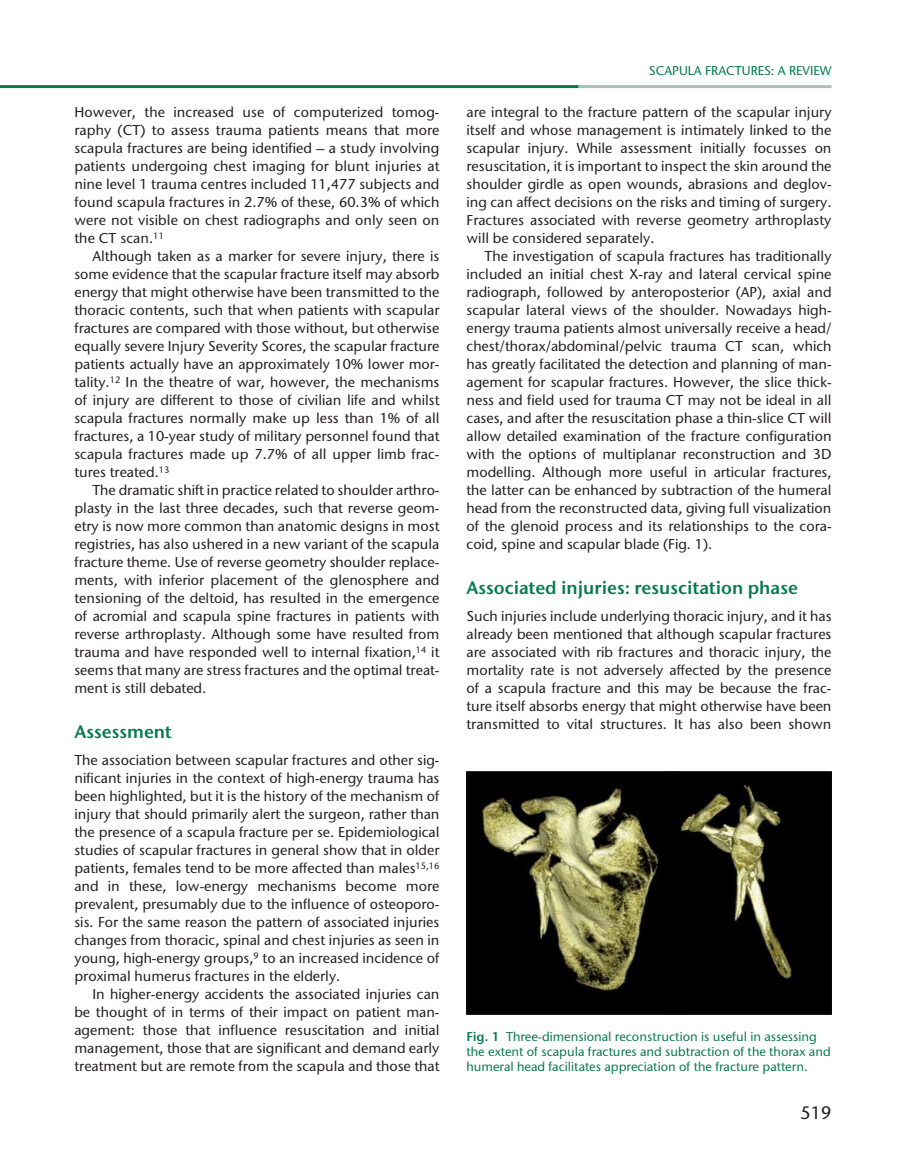
<style>
.page{position:relative;width:906px;height:1170px;background:#fff}
.page>*{position:absolute;margin:0;border:0;box-sizing:border-box;transform-origin:0 0}
.t1{font:600 18px "Stone Sans ITC Pro";color:#077a4e}
.t2{font:500 18px "Stone Sans ITC Pro";color:#231f20}
.t3{font:500 14.25px/18px "Stone Sans ITC Pro";color:#231f20;text-align:justify}
.t4{font:500 12.75px/15px "Stone Sans ITC Pro";color:#077a4e}
.s1{font-weight:600}
</style>
<div class="page">
<hr style="left:578px;top:85px;width:253px;height:3px;background:#a9c1b0">
<hr style="left:0;top:85px;width:578px;height:3px;background:#077a4e">
<img style="left:466px;top:771px;width:365px;height:243px">
<p class="t3" style="left:74px;top:103px;width:366px">However, the increased use of computerized tomog&shy;raphy (CT) to assess trauma patients means that more scapula fractures are being identified – a study involving patients undergoing chest imaging for blunt injuries at nine level 1 trauma centres included 11,477 subjects and found scapula fractures in 2.7% of these, 60.3% of which were not visible on chest radiographs and only seen on the CT scan.<sup>11</sup></p>
<p class="t3" style="left:74px;top:247px;width:366px;text-indent:18px">Although taken as a marker for severe injury, there is some evidence that the scapular fracture itself may absorb energy that might otherwise have been transmitted to the thoracic contents, such that when patients with scapular fractures are compared with those without, but otherwise equally severe Injury Severity Scores, the scapular fracture patients actually have an approximately 10% lower mor&shy;tality.<sup>12</sup> In the theatre of war, however, the mechanisms of injury are different to those of civilian life and whilst scapula fractures normally make up less than 1% of all fractures, a 10-year study of military personnel found that scapula fractures made up 7.7% of all upper limb frac&shy;tures treated.<sup>13</sup></p>
<p class="t3" style="left:74px;top:481px;width:366px;text-indent:18px">The dramatic shift in practice related to shoulder arthro&shy;plasty in the last three decades, such that reverse geom&shy;etry is now more common than anatomic designs in most registries, has also ushered in a new variant of the scapula fracture theme. Use of reverse geometry shoulder replace&shy;ments, with inferior placement of the glenosphere and tensioning of the deltoid, has resulted in the emergence of acromial and scapula spine fractures in patients with reverse arthroplasty. Although some have resulted from trauma and have responded well to internal fixation,<sup>14</sup> it seems that many are stress fractures and the optimal treat&shy;ment is still debated.</p>
<p class="t1" style="left:74px;top:720px;width:99px">Assessment</p>
<p class="t3" style="left:74px;top:751px;width:366px">The association between scapular fractures and other sig&shy;nificant injuries in the context of high-energy trauma has been highlighted, but it is the history of the mechanism of injury that should primarily alert the surgeon, rather than the presence of a scapula fracture per se. Epidemiological studies of scapular fractures in general show that in older patients, females tend to be more affected than males<sup>15,16 </sup>and in these, low-energy mechanisms become more prevalent, presumably due to the influence of osteoporo&shy;sis. For the same reason the pattern of associated injuries changes from thoracic, spinal and chest injuries as seen in young, high-energy groups,<sup>9</sup> to an increased incidence of proximal humerus fractures in the elderly.</p>
<p class="t3" style="left:74px;top:985px;width:366px;text-indent:18px">In higher-energy accidents the associated injuries can be thought of in terms of their impact on patient man&shy;agement: those that influence resuscitation and initial management, those that are significant and demand early treatment but are remote from the scapula and those that</p>
<p class="t4" style="left:649px;top:63px;width:39px">Scapula</p>
<p class="t4" style="left:705px;top:63px;width:9px">fractures</p>
<p class="t4" style="left:771px;top:63px;width:27px">: a review</p>
<p class="t3" style="left:466px;top:103px;width:366px">are integral to the fracture pattern of the scapular injury itself and whose management is intimately linked to the scapular injury. While assessment initially focusses on resuscitation, it is important to inspect the skin around the shoulder girdle as open wounds, abrasions and deglov&shy;ing can affect decisions on the risks and timing of surgery.<br>Fractures associated with reverse geometry arthroplasty will be considered separately.</p>
<p class="t3" style="left:466px;top:247px;width:366px;text-indent:18px">The investigation of scapula fractures has traditionally included an initial chest X-ray and lateral cervical spine radiograph, followed by anteroposterior (AP), axial and scapular lateral views of the shoulder. Nowadays high&shy;energy trauma patients almost universally receive a head/ chest/thorax/abdominal/pelvic trauma CT scan, which has greatly facilitated the detection and planning of man&shy;agement for scapular fractures. However, the slice thick&shy;ness and field used for trauma CT may not be ideal in all cases, and after the resuscitation phase a thin-slice CT will allow detailed examination of the fracture configuration with the options of multiplanar reconstruction and 3D modelling. Although more useful in articular fractures, the latter can be enhanced by subtraction of the humeral head from the reconstructed data, giving full visualization of the glenoid process and its relationships to the cora&shy;coid, spine and scapular blade (Fig. 1).</p>
<p class="t1" style="left:466px;top:576px;width:333px">Associated injuries: resuscitation phase</p>
<p class="t3" style="left:466px;top:607px;width:366px">Such injuries include underlying thoracic injury, and it has already been mentioned that although scapular fractures are associated with rib fractures and thoracic injury, the mortality rate is not adversely affected by the presence of a scapula fracture and this may be because the frac&shy;ture itself absorbs energy that might otherwise have been transmitted to vital structures. It has also been shown</p>
<p class="t4" style="left:466px;top:1029px;width:366px"><span class="s1">Fig. 1</span> Three-dimensional reconstruction is useful in assessing the extent of scapula fractures and subtraction of the thorax and humeral head facilitates appreciation of the fracture pattern.</p>
<p class="t2" style="left:800px;top:1101px;width:32px">519</p>
</div>
